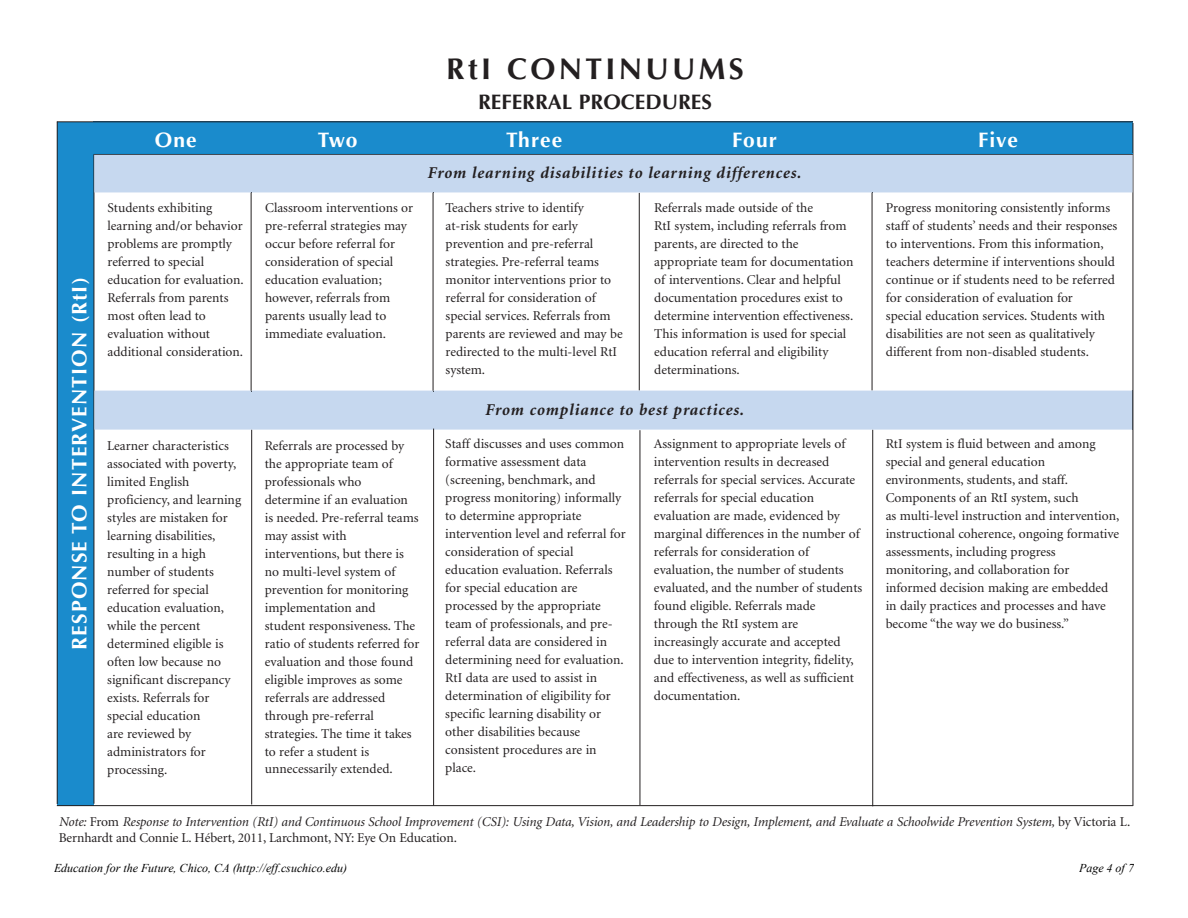
<style>
.page{position:relative;width:1188px;height:918px;background:#fff}
.page>*{position:absolute;margin:0;border:0;box-sizing:border-box;transform-origin:0 0}
.t1{font:700 30px "Optima";letter-spacing:.11em;color:#231f20}
.t2{font:700 21px "Optima";letter-spacing:.055em;color:#fff}
.t3{font:700 21px "Optima";color:#231f20}
.t4{font:italic 700 16.5px "Minion";letter-spacing:.05em;color:#231f20}
.t5{font:13.5px/18px "Minion";color:#231f20}
.t6{font:italic 13.5px/16.2px "Minion";letter-spacing:-.01em;color:#231f20}
.t7{font:italic 12px "Times New Roman";color:#000}
.s1{font-style:normal}
</style>
<div class="page">
<hr style="left:872px;top:192px;width:1px;height:199px;background:#231f20">
<hr style="left:639px;top:193px;width:1px;height:198px;background:#231f20">
<hr style="left:433px;top:192px;width:1px;height:200px;background:#231f20">
<hr style="left:251px;top:192px;width:1px;height:200px;background:#231f20">
<div style="left:93px;top:121px;width:1040px;height:33px;background:#1a8bcc"></div>
<div style="left:58px;top:122px;width:36px;height:683px;background:#1a8bcc"></div>
<hr style="left:57px;top:122px;width:1px;height:682px;background:#231f20">
<hr style="left:57px;top:121px;width:1076px;height:1px;background:#231f20">
<hr style="left:94px;top:154px;width:1039px;height:1px;background:#231f20">
<hr style="left:94px;top:154px;width:1px;height:650px;background:#231f20">
<hr style="left:1133px;top:123px;width:1px;height:683px;background:#231f20">
<hr style="left:57px;top:805px;width:1076px;height:1px;background:#231f20">
<div style="left:94px;top:391px;width:1039px;height:39px;background:#c6d8ef"></div>
<hr style="left:1133px;top:391px;width:1px;height:39px;background:#434b55">
<div style="left:94px;top:155px;width:1038px;height:38px;background:#c6d8ef"></div>
<hr style="left:94px;top:153px;width:1038px;height:1px;background:#1288ca">
<hr style="left:94px;top:154px;width:1038px;height:1px;background:#434b55">
<hr style="left:872px;top:430px;width:1px;height:376px;background:#231f20">
<hr style="left:640px;top:430px;width:1px;height:375px;background:#231f20">
<hr style="left:433px;top:429px;width:1px;height:377px;background:#231f20">
<hr style="left:251px;top:430px;width:1px;height:374px;background:#231f20">
<p class="t1" style="left:446px;top:57px;width:299px">RtI CONTINUUMS</p>
<p class="t3" style="left:478px;top:94px;width:235px">REFERRAL PROCEDURES</p>
<p class="t2" style="left:155px;top:132px;width:43px">One</p>
<p class="t2" style="left:318px;top:132px;width:41px">Two</p>
<p class="t2" style="left:506px;top:132px;width:58px">Three</p>
<p class="t2" style="left:732px;top:132px;width:46px">Four</p>
<p class="t2" style="left:978px;top:132px;width:41px">Five</p>
<p class="t2" style="left:71px;top:650px;width:374px;rotate:-90deg">RESPONSE TO INTERVENTION (RtI)</p>
<p class="t4" style="left:427px;top:166px;width:375px">From learning disabilities to learning differences.</p>
<p class="t5" style="left:108px;top:200px;width:138px">Students exhibiting learning and/or behavior problems are promptly referred to special education for evaluation.<br>Referrals from parents most often lead to evaluation without additional consideration.</p>
<p class="t5" style="left:265px;top:200px;width:150px">Classroom interventions or pre-referral strategies may occur before referral for consideration of special education evaluation; however, referrals from parents usually lead to immediate evaluation.</p>
<p class="t5" style="left:446px;top:200px;width:179px">Teachers strive to identify<br>at-risk students for early prevention and pre-referral strategies. Pre-referral teams monitor interventions prior to referral for consideration of special services. Referrals from parents are reviewed and may be redirected to the multi-level RtI system.</p>
<p class="t5" style="left:654px;top:200px;width:201px">Referrals made outside of the<br>RtI system, including referrals from parents, are directed to the appropriate team for documentation of interventions. Clear and helpful documentation procedures exist to determine intervention effectiveness.<br>This information is used for special education referral and eligibility determinations.</p>
<p class="t5" style="left:886px;top:200px;width:233px">Progress monitoring consistently informs staff of students’ needs and their responses to interventions. From this information, teachers determine if interventions should continue or if students need to be referred for consideration of evaluation for<br>special education services. Students with disabilities are not seen as qualitatively different from non-disabled students.</p>
<p class="t4" style="left:485px;top:403px;width:260px">From compliance to best practices.</p>
<p class="t5" style="left:107px;top:438px;width:135px">Learner characteristics associated with poverty, limited English proficiency, and learning styles are mistaken for learning disabilities, resulting in a high number of students referred for special education evaluation, while the percent determined eligible is often low because no significant discrepancy exists. Referrals for special education<br>are reviewed by administrators for processing.</p>
<p class="t5" style="left:265px;top:437px;width:156px">Referrals are processed by the appropriate team of professionals who determine if an evaluation is needed. Pre-referral teams may assist with interventions, but there is no multi-level system of prevention for monitoring implementation and student responsiveness. The ratio of students referred for evaluation and those found eligible improves as some referrals are addressed through pre-referral strategies. The time it takes to refer a student is unnecessarily extended.</p>
<p class="t5" style="left:445px;top:436px;width:182px">Staff discusses and uses common formative assessment data (screening, benchmark, and progress monitoring) informally to determine appropriate intervention level and referral for consideration of special education evaluation. Referrals for special education are processed by the appropriate team of professionals, and pre&shy;referral data are considered in determining need for evaluation.<br>RtI data are used to assist in determination of eligibility for specific learning disability or other disabilities because consistent procedures are in place.</p>
<p class="t5" style="left:654px;top:436px;width:210px">Assignment to appropriate levels of intervention results in decreased referrals for special services. Accurate referrals for special education evaluation are made, evidenced by marginal differences in the number of referrals for consideration of evaluation, the number of students evaluated, and the number of students found eligible. Referrals made through the RtI system are increasingly accurate and accepted due to intervention integrity, fidelity, and effectiveness, as well as sufficient documentation.</p>
<p class="t5" style="left:886px;top:436px;width:235px">RtI system is fluid between and among special and general education environments, students, and staff.<br>Components of an RtI system, such<br>as multi-level instruction and intervention, instructional coherence, ongoing formative assessments, including progress monitoring, and collaboration for informed decision making are embedded in daily practices and processes and have become “the way we do business.”</p>
<p class="t6" style="left:59px;top:814px;width:1073px">Note: <span class="s1">From</span> Response to Intervention (RtI) and Continuous School Improvement (CSI): Using Data, Vision, and Leadership to Design, Implement, and Evaluate a Schoolwide Prevention System, <span class="s1">by Victoria L.<br>Bernhardt and Connie L. Hébert, 2011, Larchmont, NY: Eye On Education.</span></p>
<p class="t7" style="left:54px;top:861px;width:295px">Education for the Future, Chico, CA (http://eff.csuchico.edu)</p>
<p class="t7" style="left:1079px;top:861px;width:56px">Page 4 of 7</p>
</div>
